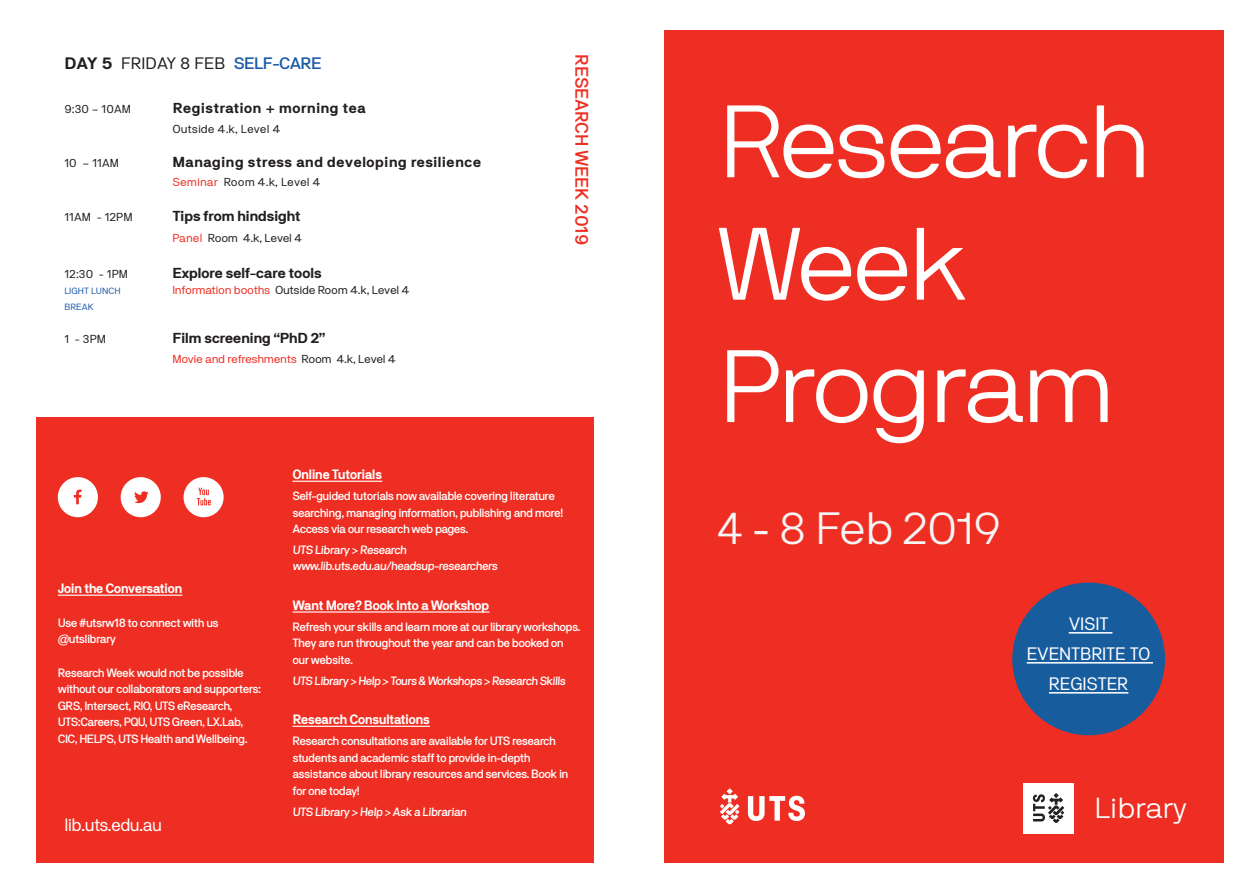
<style>
.page{position:relative;width:1259px;height:893px;background:#fff}
.page>*{position:absolute;margin:0;border:0;box-sizing:border-box;transform-origin:0 0}
.t1{font:300 102px/122.4px "NB International Pro";letter-spacing:-.03em;color:#fff}
.t2{font:300 45px "NB International Pro";color:#f5f5f6}
.t3{font:300 28.8px "NB International Pro";color:#fff}
.t4{font:500 18.15px "NB Akademie Std";letter-spacing:-.01em;color:#ee2e22}
.t5{font:17.85px/30px "NB Akademie Std";letter-spacing:-.01em;color:#fff;text-align:center}
.t6{font:17.85px "NB Akademie Std";letter-spacing:-.04em;color:#fff}
.t7{font:16.5px "NB Akademie Std";color:#231f20;scale:1.06 1}
.t8{font:700 14.4px "NB Akademie Std";letter-spacing:-.01em;color:#231f20;scale:1.06 1}
.t9{font:700 14.4px "NB Akademie Std";letter-spacing:-.04em;color:#231f20;scale:1.06 1}
.Paragraph_Style_2{font:700 13.5px "NB Akademie Std";letter-spacing:-.05em;color:#fff}
.Paragraph_Style_2-2{font:500 12px/16.5px "NB Akademie Std";letter-spacing:-.05em;color:#fff}
.Paragraph_Style_1{font:11.55px "NB Akademie Std";letter-spacing:-.005em;color:#231f20;scale:1.06 1}
.Paragraph_Style_1-2{font:11.55px "NB Akademie Std";letter-spacing:-.025em;color:#231f20;scale:1.06 1}
.t10{font:11.55px "NB Akademie Std";letter-spacing:-.025em;color:#ee2e22;scale:1.06 1}
.t11{font:9px "NB Akademie Std";color:#1b5aa9;scale:1.06 1}
.s1{font-weight:700}
.s2{font-weight:500;color:#1b5aa9}
.s3{color:#ee2e22}
.s4{color:#231f20}
</style>
<div class="page">
<div style="left:36px;top:418px;width:557px;height:445px;background:#ee2e22"></div>
<hr style="left:58px;top:595px;width:124px;height:1px;background:#fff">
<hr style="left:292px;top:481px;width:90px;height:1px;background:#fff">
<hr style="left:292px;top:611px;width:197px;height:2px;background:#fff">
<hr style="left:292px;top:726px;width:138px;height:1px;background:#fff">
<div style="left:58px;top:477px;width:40px;height:40px;background:#fff;border-radius:50%"></div>
<svg style="left:74px;top:490px;width:8px;height:14px"></svg>
<div style="left:121px;top:477px;width:40px;height:40px;background:#fff;border-radius:50%"></div>
<svg style="left:134px;top:491px;width:15px;height:12px"></svg>
<div style="left:183px;top:477px;width:41px;height:40px;background:#fff;border-radius:50%"></div>
<svg style="left:196px;top:488px;width:15px;height:18px"></svg>
<div style="left:664px;top:30px;width:560px;height:833px;background:#ee2e22"></div>
<div style="left:1023px;top:783px;width:51px;height:51px;background:#fff"></div>
<svg style="left:1033px;top:793px;width:31px;height:30px"></svg>
<svg style="left:748px;top:796px;width:57px;height:25px"></svg>
<svg style="left:720px;top:788px;width:19px;height:36px"></svg>
<div style="left:1012px;top:583px;width:153px;height:152px;background:#175d9e;border-radius:50%"></div>
<hr style="left:1068px;top:632px;width:44px;height:2px;background:#fff">
<hr style="left:1026px;top:662px;width:127px;height:2px;background:#fff">
<hr style="left:1049px;top:692px;width:79px;height:2px;background:#fff">
<p class="t7" style="left:64px;top:53px;width:244px"><span class="s1">DAY 5</span> FRIDAY 8 FEB <span class="s2">SELF-CARE</span></p>
<p class="Paragraph_Style_1" style="left:64px;top:102px;width:64px">9:30 – 10AM</p>
<p class="t8" style="left:172px;top:99px;width:184px">Registration + morning tea</p>
<p class="Paragraph_Style_1" style="left:172px;top:122px;width:103px">Outside 4.k, Level 4</p>
<p class="Paragraph_Style_1" style="left:64px;top:156px;width:53px">10 – 11AM</p>
<p class="t8" style="left:172px;top:153px;width:293px">Managing stress and developing resilience</p>
<p class="Paragraph_Style_1" style="left:172px;top:176px;width:141px"><span class="s3">Seminar</span> Room 4.k, Level 4</p>
<p class="Paragraph_Style_1" style="left:64px;top:210px;width:66px">11AM - 12PM</p>
<p class="t9" style="left:172px;top:207px;width:123px">Tips from hindsight</p>
<p class="Paragraph_Style_1-2" style="left:172px;top:231px;width:124px"><span class="s3">Panel</span> Room 4.k, Level 4</p>
<p class="Paragraph_Style_1" style="left:64px;top:267px;width:62px">12:30 - 1PM</p>
<p class="t9" style="left:172px;top:264px;width:142px">Explore self-care tools</p>
<p class="t11" style="left:64px;top:285px;width:55px">LIGHT LUNCH</p>
<p class="Paragraph_Style_1-2" style="left:172px;top:283px;width:225px"><span class="s3">Information booths</span> Outside Room 4.k, Level 4</p>
<p class="t11" style="left:64px;top:301px;width:29px">BREAK</p>
<p class="Paragraph_Style_1" style="left:64px;top:332px;width:41px">1 - 3PM</p>
<p class="t9" style="left:172px;top:329px;width:146px">Film screening “PhD 2”</p>
<p class="t10" style="left:172px;top:352px;width:212px">Movie and refreshments <span class="s4">Room 4.k, Level 4</span></p>
<p class="t4" style="left:592px;top:54px;width:193px;rotate:90deg">RESEARCH WEEK 2019</p>
<p class="Paragraph_Style_2" style="left:58px;top:581px;width:126px">Join the Conversation</p>
<p class="Paragraph_Style_2-2" style="left:58px;top:614px;width:162px">Use #utsrw18 to connect with us @utslibrary</p>
<p class="Paragraph_Style_2-2" style="left:58px;top:664px;width:205px">Research Week would not be possible without our collaborators and supporters:<br>GRS, Intersect, RIO, UTS eResearch, UTS:Careers, PQU, UTS Green, LX.Lab, CIC, HELPS, UTS Health and Wellbeing.</p>
<p class="t6" style="left:64px;top:814px;width:99px">lib.uts.edu.au</p>
<p class="Paragraph_Style_2" style="left:292px;top:467px;width:91px">Online Tutorials</p>
<p class="Paragraph_Style_2-2" style="left:292px;top:487px;width:272px">Self-guided tutorials now available covering literature searching, managing information, publishing and more!<br>Access via our research web pages.</p>
<p class="Paragraph_Style_2-2" style="left:292px;top:541px;width:208px">UTS Library &gt; Research www.lib.uts.edu.au/headsup-researchers</p>
<p class="Paragraph_Style_2" style="left:292px;top:597px;width:199px">Want More? Book Into a Workshop</p>
<p class="Paragraph_Style_2-2" style="left:292px;top:618px;width:290px">Refresh your skills and learn more at our library workshops.<br>They are run throughout the year and can be booked on our website.</p>
<p class="Paragraph_Style_2-2" style="left:292px;top:672px;width:276px">UTS Library &gt; Help &gt; Tours &amp; Workshops &gt; Research Skills</p>
<p class="Paragraph_Style_2" style="left:292px;top:712px;width:139px">Research Consultations</p>
<p class="Paragraph_Style_2-2" style="left:292px;top:733px;width:278px">Research consultations are available for UTS research students and academic staff to provide in-depth assistance about library resources and services. Book in for one today!</p>
<p class="Paragraph_Style_2-2" style="left:292px;top:803px;width:177px">UTS Library &gt; Help &gt; Ask a Librarian</p>
<p class="t1" style="left:718px;top:80px;width:435px">Research<br>Week</p>
<p class="t1" style="left:718px;top:325px;width:399px">Program</p>
<p class="t2" style="left:718px;top:503px;width:283px">4 - 8 Feb 2019</p>
<p class="t5" style="left:1026px;top:609px;width:125px">VISIT<br>EVENTBRITE TO<br>REGISTER</p>
<p class="t3" style="left:1094px;top:792px;width:94px">Library</p>
</div>
